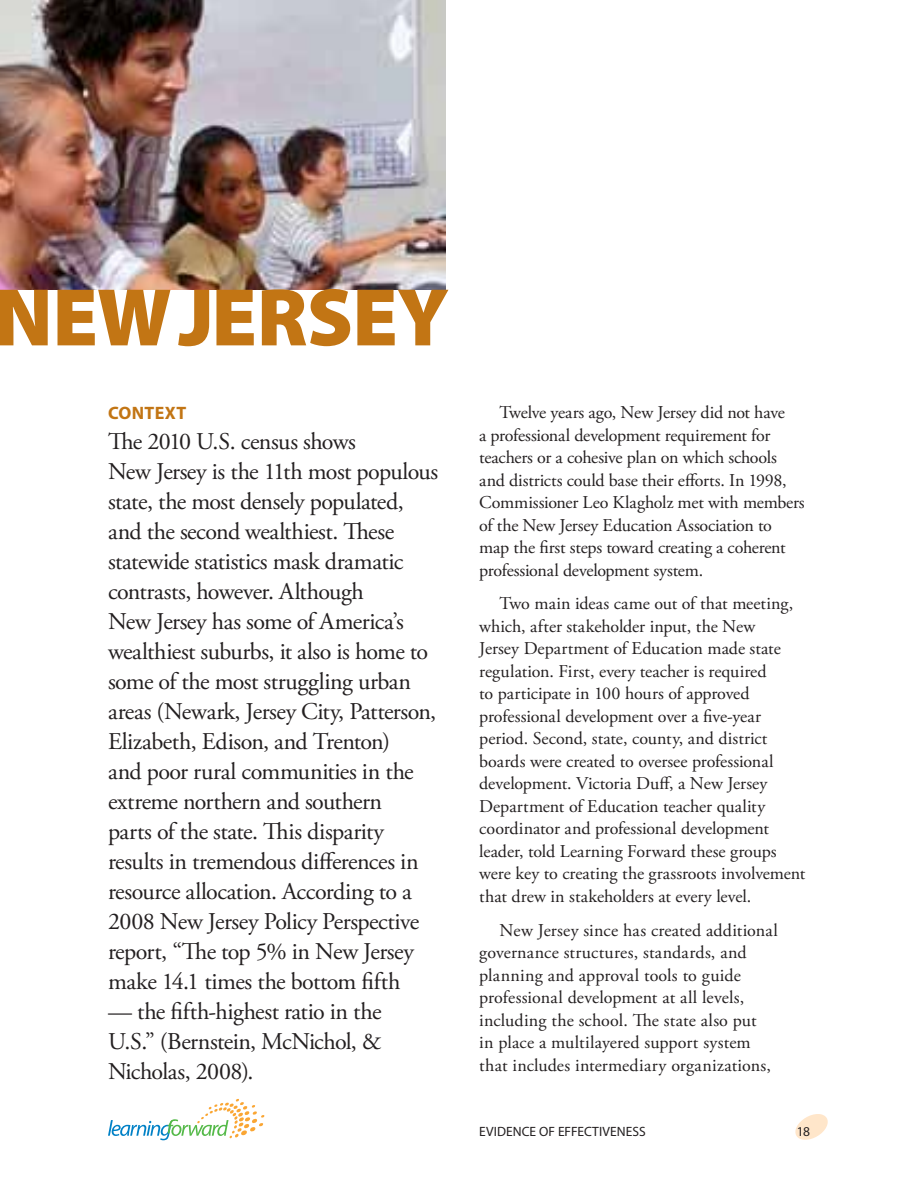
<style>
.page{position:relative;width:918px;height:1188px;background:#fff}
.page>*{position:absolute;margin:0;border:0;box-sizing:border-box;transform-origin:0 0}
.t1{font:900 82.5px "Myriad Pro";letter-spacing:-.01em;color:#c27514}
.Opening_paragraph_no{font:24px/30px "Adobe Garamond Pro";letter-spacing:-.02em;color:#231f20}
.Body_Basic{font:18px/22.5px "Adobe Garamond Pro";letter-spacing:-.005em;color:#231f20}
.Body_Subhead{font:700 18px "Myriad Pro";letter-spacing:.02em;color:#c27514}
.t2{font:13.5px "Myriad Pro";letter-spacing:.005em;color:#231f20}
</style>
<div class="page">
<svg style="left:795px;top:1114px;width:33px;height:26px"></svg>
<svg style="left:108px;top:1099px;width:156px;height:41px"></svg>
<img style="left:0;top:0;width:446px;height:290px">
<p class="t1" style="left:-5px;top:271px;width:456px">NEW JERSEY</p>
<p class="Body_Subhead" style="left:108px;top:402px;width:80px">CONTEXT</p>
<p class="Opening_paragraph_no" style="left:108px;top:427px;width:332px">The 2010 U.S. census shows<br>New Jersey is the 11th most populous state, the most densely populated, and the second wealthiest. These statewide statistics mask dramatic contrasts, however. Although<br>New Jersey has some of America’s wealthiest suburbs, it also is home to some of the most struggling urban areas (Newark, Jersey City, Patterson, Elizabeth, Edison, and Trenton)<br>and poor rural communities in the extreme northern and southern<br>parts of the state. This disparity results in tremendous differences in resource allocation. According to a 2008 New Jersey Policy Perspective report, “The top 5% in New Jersey make 14.1 times the bottom fifth</p>
<p class="Opening_paragraph_no" style="left:108px;top:997px;width:275px;text-align:justify">— the fifth-highest ratio in the U.S.” (Bernstein, McNichol, &amp; Nicholas, 2008).</p>
<p class="Body_Basic" style="left:479px;top:402px;width:327px;text-indent:20px">Twelve years ago, New Jersey did not have<br>a professional development requirement for teachers or a cohesive plan on which schools and districts could base their efforts. In 1998, Commissioner Leo Klagholz met with members of the New Jersey Education Association to map the first steps toward creating a coherent professional development system.</p>
<p class="Body_Basic" style="left:479px;top:593px;width:328px;text-indent:20px">Two main ideas came out of that meeting, which, after stakeholder input, the New<br>Jersey Department of Education made state regulation. First, every teacher is required<br>to participate in 100 hours of approved professional development over a five-year period. Second, state, county, and district boards were created to oversee professional development. Victoria Duff, a New Jersey Department of Education teacher quality coordinator and professional development leader, told Learning Forward these groups were key to creating the grassroots involvement that drew in stakeholders at every level.</p>
<p class="Body_Basic" style="left:479px;top:919px;width:300px;text-indent:20px">New Jersey since has created additional governance structures, standards, and planning and approval tools to guide professional development at all levels, including the school. The state also put<br>in place a multilayered support system that includes intermediary organizations,</p>
<p class="t2" style="left:479px;top:1123px;width:168px">EVIDENCE OF EFFECTIVENESS</p>
<p class="t2" style="left:797px;top:1123px;width:15px">18</p>
</div>
